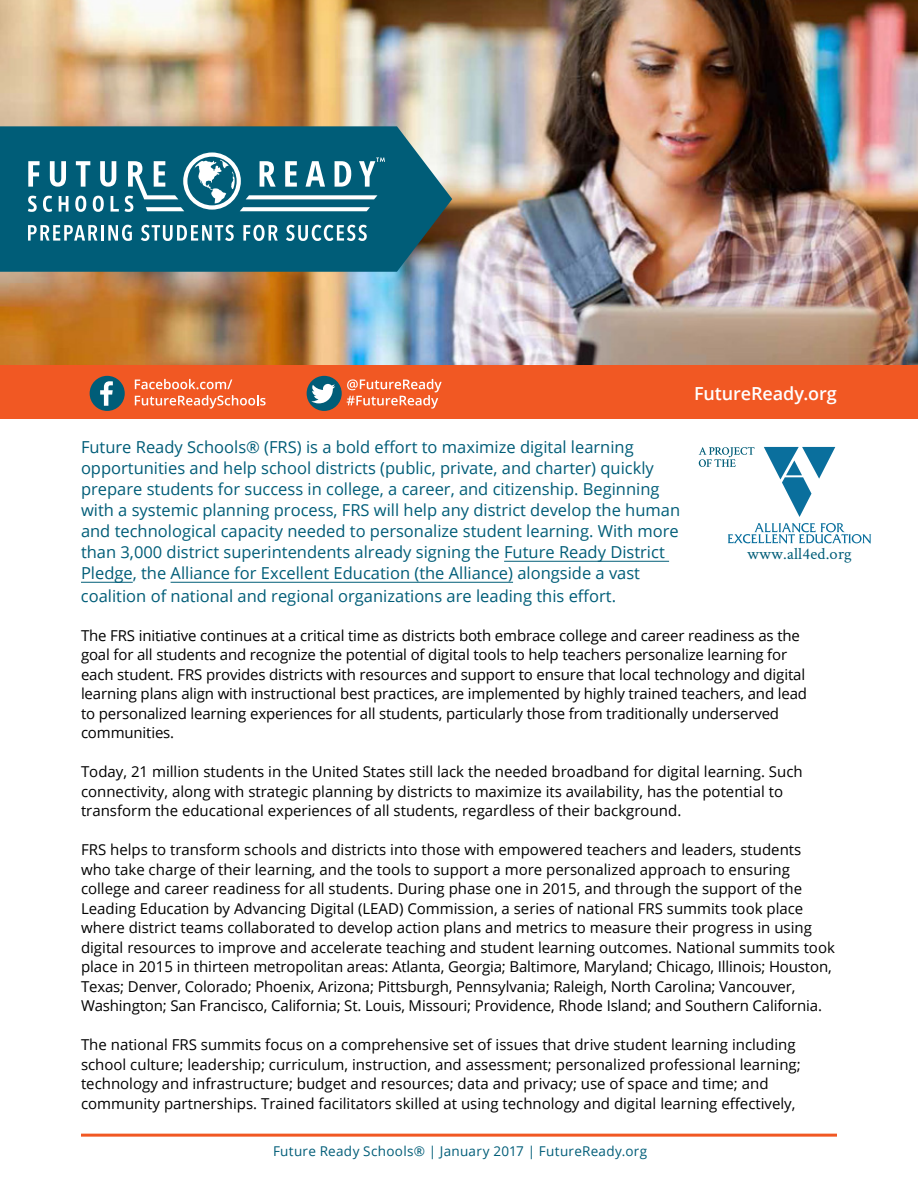
<style>
.page{position:relative;width:918px;height:1188px;background:#fff}
.page>*{position:absolute;margin:0;border:0;box-sizing:border-box;transform-origin:0 0}
.t1{font:600 18px "Open Sans";letter-spacing:-.005em;color:#fff}
.t2{font:16.5px/21px "Open Sans";color:#005d78}
.t3{font:16.5px "Crimson";letter-spacing:.01em;color:#005d78}
.t4{font:15px/19.5px "Open Sans";color:#000}
.t5{font:13.5px "Open Sans";letter-spacing:.02em;color:#005d78}
</style>
<div class="page">
<img style="left:0;top:0;width:918px;height:365px">
<svg style="left:0;top:126px;width:452px;height:146px;background:#11647c"></svg>
<svg style="left:28px;top:161px;width:12px;height:26px"></svg>
<svg style="left:50px;top:161px;width:16px;height:26px"></svg>
<svg style="left:76px;top:161px;width:14px;height:26px"></svg>
<svg style="left:100px;top:161px;width:16px;height:26px"></svg>
<svg style="left:28px;top:196px;width:9px;height:16px"></svg>
<svg style="left:43px;top:196px;width:9px;height:16px"></svg>
<svg style="left:59px;top:196px;width:10px;height:16px"></svg>
<svg style="left:75px;top:196px;width:11px;height:16px"></svg>
<svg style="left:93px;top:196px;width:11px;height:16px"></svg>
<svg style="left:111px;top:196px;width:8px;height:16px"></svg>
<svg style="left:28px;top:225px;width:69px;height:16px"></svg>
<hr style="left:101px;top:225px;width:3px;height:16px;background:#fff">
<svg style="left:108px;top:225px;width:24px;height:16px"></svg>
<svg style="left:141px;top:225px;width:93px;height:16px"></svg>
<svg style="left:243px;top:225px;width:35px;height:16px"></svg>
<svg style="left:286px;top:225px;width:81px;height:16px"></svg>
<svg style="left:125px;top:152px;width:260px;height:60px"></svg>
<hr style="left:81px;top:1134px;width:756px;height:3px;background:#f15823">
<div style="left:0;top:365px;width:918px;height:54px;background:#f15823"></div>
<div style="left:307px;top:376px;width:35px;height:35px;background:#005d78;border-radius:50%"></div>
<svg style="left:311px;top:384px;width:24px;height:19px"></svg>
<svg style="left:347px;top:379px;width:95px;height:30px"></svg>
<div style="left:90px;top:376px;width:35px;height:35px;background:#005d78;border-radius:50%"></div>
<svg style="left:100px;top:381px;width:13px;height:25px"></svg>
<svg style="left:135px;top:379px;width:97px;height:10px"></svg>
<svg style="left:135px;top:395px;width:131px;height:14px"></svg>
<hr style="left:504px;top:561px;width:165px;height:1px;background:#005d78">
<hr style="left:81px;top:582px;width:52px;height:1px;background:#005d78">
<hr style="left:171px;top:582px;width:342px;height:1px;background:#005d78">
<svg style="left:699px;top:447px;width:56px;height:20px"></svg>
<svg style="left:764px;top:447px;width:71px;height:70px"></svg>
<svg style="left:728px;top:523px;width:143px;height:21px"></svg>
<p class="t1" style="left:694px;top:381px;width:144px">FutureReady.org</p>
<p class="t2" style="left:81px;top:436px;width:601px">Future Ready Schools® (FRS) is a bold effort to maximize digital learning opportunities and help school districts (public, private, and charter) quickly prepare students for success in college, a career, and citizenship. Beginning with a systemic planning process, FRS will help any district develop the human and technological capacity needed to personalize student learning. With more than 3,000 district superintendents already signing the Future Ready District Pledge, the Alliance for Excellent Education (the Alliance) alongside a vast</p>
<p class="t2" style="left:81px;top:585px;width:537px">coalition of national and regional organizations are leading this effort.</p>
<p class="t4" style="left:81px;top:625px;width:728px">The FRS initiative continues at a critical time as districts both embrace college and career readiness as the goal for all students and recognize the potential of digital tools to help teachers personalize learning for each student. FRS provides districts with resources and support to ensure that local technology and digital learning plans align with instructional best practices, are implemented by highly trained teachers, and lead to personalized learning experiences for all students, particularly those from traditionally underserved communities.</p>
<p class="t4" style="left:81px;top:762px;width:723px">Today, 21 million students in the United States still lack the needed broadband for digital learning. Such connectivity, along with strategic planning by districts to maximize its availability, has the potential to transform the educational experiences of all students, regardless of their background.</p>
<p class="t4" style="left:81px;top:840px;width:755px">FRS helps to transform schools and districts into those with empowered teachers and leaders, students who take charge of their learning, and the tools to support a more personalized approach to ensuring college and career readiness for all students. During phase one in 2015, and through the support of the Leading Education by Advancing Digital (LEAD) Commission, a series of national FRS summits took place where district teams collaborated to develop action plans and metrics to measure their progress in using digital resources to improve and accelerate teaching and student learning outcomes. National summits took place in 2015 in thirteen metropolitan areas: Atlanta, Georgia; Baltimore, Maryland; Chicago, Illinois; Houston, Texas; Denver, Colorado; Phoenix, Arizona; Pittsburgh, Pennsylvania; Raleigh, North Carolina; Vancouver, Washington; San Francisco, California; St. Louis, Missouri; Providence, Rhode Island; and Southern California.</p>
<p class="t4" style="left:81px;top:1035px;width:721px">The national FRS summits focus on a comprehensive set of issues that drive student learning including school culture; leadership; curriculum, instruction, and assessment; personalized professional learning; technology and infrastructure; budget and resources; data and privacy; use of space and time; and community partnerships. Trained facilitators skilled at using technology and digital learning effectively,</p>
<p class="t3" style="left:747px;top:543px;width:106px">www.all4ed.org</p>
<p class="t5" style="left:273px;top:1142px;width:376px">Future Ready Schools® | January 2017 | FutureReady.org</p>
</div>
